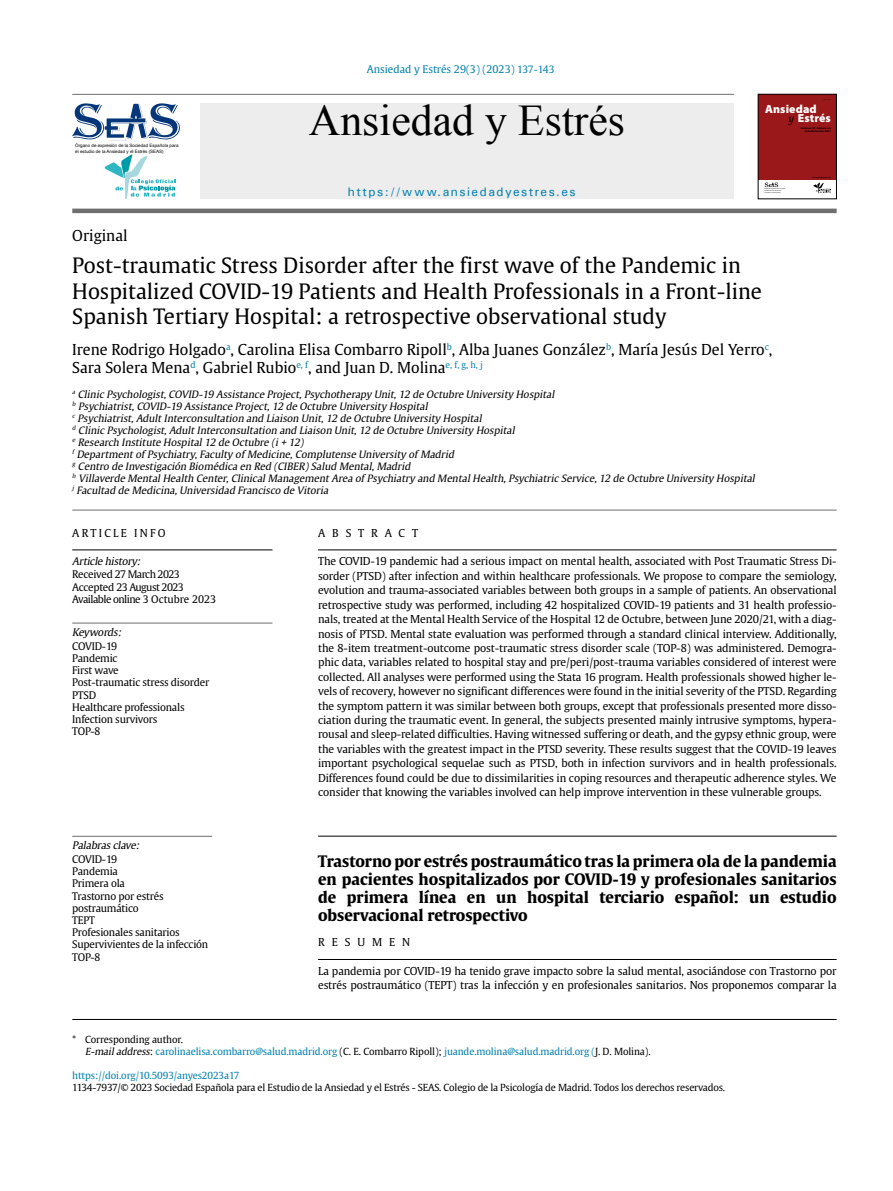
<style>
.page{position:relative;width:893px;height:1191px;background:#fff}
.page>*{position:absolute;margin:0;border:0;box-sizing:border-box;transform-origin:0 0}
.t1{font:43.8px "Times New Roman";color:#000}
.t2{font:21.15px/25.3px "Gulliver";color:#000}
.t3{font:700 15.75px/18px "Gulliver";color:#000;text-align:justify}
.t4{font:15px/18px "Gulliver";color:#000}
.t5{font:12.45px "Univers";letter-spacing:.12em;color:#0080ad}
.t6{font:900 11.7px "Myriad Pro";letter-spacing:.01em;color:#fff}
.t7{font:10.8px/14.4px "Gulliver";letter-spacing:-.01em;color:#000;text-align:justify}
.t8{font:10.8px "Gulliver";letter-spacing:.64em;color:#000}
.t9{font:10.8px "Gulliver";letter-spacing:.205em;color:#000}
.t10{font:10.5px "Gulliver";color:#0080ad}
.t11{font:10.35px/12.3px "Gulliver";letter-spacing:-.02em;color:#000}
.t12{font:10.35px/12.3px "Gulliver";letter-spacing:-.05em;color:#000}
.t13{font:italic 10.35px "Gulliver";color:#000}
.t14{font:italic 10.05px/12px "Gulliver";color:#000}
.t15{font:9.75px/12.5px "Gulliver";letter-spacing:-.01em;color:#0080ad}
.t16{font:9.75px "Gulliver";letter-spacing:-.02em;color:#000}
.t17{font:4.5px/6px "Helvetica";color:#000}
.t18{font:700 2.4px/2.8px "ITC Avant Garde Pro";letter-spacing:.01em;color:#000;text-align:right}
.s1{font-size:10.05px}
.s2{font-family:"Palatino";font-weight:400;font-style:italic;color:#000}
.s3{color:#000}
.s4{font-style:italic;color:#000}
</style>
<div class="page">
<hr style="left:72px;top:94px;width:662px;height:1px;background:#706f6f">
<hr style="left:72px;top:209px;width:765px;height:4px;background:#706f6f">
<div style="left:200px;top:103px;width:534px;height:96px;background:#ededed"></div>
<svg style="left:105px;top:154px;width:70px;height:45px"></svg>
<svg style="left:72px;top:103px;width:108px;height:38px"></svg>
<div style="left:758px;top:94px;width:79px;height:85px;background:#9a181a"></div>
<svg style="left:813px;top:182px;width:18px;height:11px"></svg>
<svg style="left:765px;top:182px;width:13px;height:6px"></svg>
<div style="left:758px;top:94px;width:79px;height:105px;border:1px solid #000"></div>
<hr style="left:72px;top:510px;width:765px;height:1px;background:#706f6f">
<hr style="left:72px;top:1019px;width:765px;height:1px;background:#000">
<hr style="left:72px;top:549px;width:200px;height:1px;background:#000">
<hr style="left:72px;top:623px;width:200px;height:1px;background:#706f6f">
<hr style="left:318px;top:549px;width:519px;height:1px;background:#000">
<hr style="left:318px;top:836px;width:519px;height:1px;background:#000">
<hr style="left:318px;top:959px;width:519px;height:1px;background:#000">
<hr style="left:72px;top:836px;width:140px;height:1px;background:#706f6f">
<p class="t17" style="left:75px;top:142px;width:105px">Órgano de expresión de la Sociedad Española para el estudio de la Ansiedad y el Estrés (SEAS)</p>
<h3 class="t4" style="left:72px;top:226px;width:57px">Original</h3>
<p class="t10" style="left:367px;top:63px;width:189px">Ansiedad y Estrés 29(3) (2023) <span class="s1">137-143</span></p>
<h1 class="t1" style="left:309px;top:91px;width:318px">Ansiedad y Estrés</h1>
<p class="t5" style="left:348px;top:184px;width:229px">https://www.ansiedadyestres.es</p>
<p class="t6" style="left:765px;top:101px;width:53px">Ansiedad</p>
<p class="t18" style="left:801px;top:126px;width:31px">Volumen 27, Número x-x<br>Julio-Diciembre 2021</p>
<p class="t6" style="left:788px;top:110px;width:44px"><span class="s2">y</span> Estrés</p>
<h2 class="t2" style="left:72px;top:253px;width:691px">Post-traumatic Stress Disorder after the first wave of the Pandemic in<br>Hospitalized COVID-19 Patients and Health Professionals in a Front-line<br>Spanish Tertiary Hospital: a retrospective observational study</h2>
<h3 class="t4" style="left:72px;top:340px;width:702px">Irene Rodrigo Holgado<sup>a</sup>, Carolina Elisa Combarro Ripoll<sup>b</sup>, Alba Juanes González<sup>b</sup>, María Jesús Del Yerro<sup>c</sup>,<br>Sara Solera Mena<sup>d</sup>, Gabriel Rubio<sup>e,</sup> <sup>f</sup>, and Juan D. Molina<sup>e,</sup> <sup>f,</sup> <sup>g,</sup> <sup>h,</sup> <sup>j</sup></h3>
<p class="t14" style="left:72px;top:388px;width:686px"><sup>a</sup> Clinic Psychologist,COVID-19 Assistance Proj ect,Psychotherapy Unit,12 de Octubre University Hospital<br><sup>b</sup> Psychiatrist,COVID-19 Assistance Project,12 de Octubre University Hospital<br><sup>c</sup> Psychiatrist,AdultInterconsultation and Liaison Unit,12 de Octubre University Hospital<br><sup>d</sup> Clinic Psychologist,AdultInterconsultation and Liaison Unit,12 de Octubre University Hospital<br><sup>e</sup> Research Institute Hospital12 de Octubre (i+ 12)<br><sup>f</sup> Departmentof Psychiatry,Faculty of Medicine,Complutense University of Madrid<br><sup>g</sup> Centro de Investigación Biomédica en Red (CIBER)Salud Mental,Madrid<br><sup>h</sup> Villaverde MentalHealth Center,ClinicalManagementArea of Psychiatry and MentalHealth,Psychiatric Service,12 de Octubre University Hospital <sup>j</sup> Facultad de Medicina,Universidad Francisco de Vitoria</p>
<p class="t9" style="left:72px;top:526px;width:95px">ARTICLE INFO</p>
<p class="t13" style="left:72px;top:554px;width:72px">Article history:</p>
<p class="t12" style="left:72px;top:568px;width:145px">Received 27 March 2023<br>Accepted 23 August 2023<br>Available online 3 Octubre 2023</p>
<p class="t13" style="left:72px;top:625px;width:53px">Keywords:</p>
<p class="t11" style="left:72px;top:639px;width:139px">COVID-19<br>Pandemic<br>First wave<br>Post-traumatic stress disorder<br>PTSD<br>Healthcare professionals<br>Infection survivors<br>TOP-8</p>
<p class="t13" style="left:72px;top:839px;width:71px">Palabrasclave:</p>
<p class="t11" style="left:72px;top:852px;width:137px">COVID-19<br>Pandemia<br>Primera ola<br>Trastorno por estrés postraumático<br>TEPT<br>Profesionales sanitarios<br>Supervivientes de la infección<br>TOP-8</p>
<p class="t8" style="left:318px;top:526px;width:102px">ABSTRACT</p>
<p class="t7" style="left:318px;top:554px;width:520px">The COVID-19 pandemic had a serious impact on mental health, associated with Post Traumatic Stress Di&shy;sorder (PTSD) after infection and within healthcare professionals. We propose to compare the semiology, evolution and trauma-associated variables between both groups in a sample of patients. An observational retrospective study was performed, including 42 hospitalized COVID-19 patients and 31 health professio&shy;nals, treated at the Mental Health Service of the Hospital 12 de Octubre, between June 2020/21, with a diag&shy;nosis of PTSD. Mental state evaluation was performed through a standard clinical interview. Additionally, the 8-item treatment-outcome post-traumatic stress disorder scale (TOP-8) was administered. Demogra&shy;phic data, variables related to hospital stay and pre/peri/post-trauma variables considered of interest were collected. All analyses were performed using the Stata 16 program. Health professionals showed higher le&shy;vels of recovery, however no significant differences were found in the initial severity of the PTSD. Regarding the symptom pattern it was similar between both groups, except that professionals presented more disso&shy;ciation during the traumatic event. In general, the subjects presented mainly intrusive symptoms, hypera&shy;rousal and sleep-related difficulties. Having witnessed suffering or death, and the gypsy ethnic group, were the variables with the greatest impact in the PTSD severity. These results suggest that the COVID-19 leaves important psychological sequelae such as PTSD, both in infection survivors and in health professionals.<br>Differences found could be due to dissimilarities in coping resources and therapeutic adherence styles. We consider that knowing the variables involved can help improve intervention in these vulnerable groups.</p>
<h3 class="t3" style="left:318px;top:851px;width:520px">Trastorno por estrés postraumático tras la primera ola de la pandemia en pacientes hospitalizados por COVID-19 y profesionales sanitarios de primera línea en un hospital terciario español: un estudio observacional retrospectivo</h3>
<p class="t8" style="left:318px;top:935px;width:94px">RESUMEN</p>
<p class="t7" style="left:318px;top:963px;width:520px">La pandemia por COVID-19 ha tenido grave impacto sobre la salud mental, asociándose con Trastorno por estrés postraumático (TEPT) tras la infección y en profesionales sanitarios. Nos proponemos comparar la</p>
<p class="t15" style="left:85px;top:1033px;width:567px;text-indent:-13px"><span class="s3">* Corresponding author.<br></span><span class="s4">E-mailaddress</span><span class="s3">:</span> carolinaelisa.combarro@salud.madrid.org <span class="s3">(C. E. Combarro Ripoll);</span> juande.molina@salud.madrid.org (<span class="s3">J. D. Molina).</span></p>
<p class="t15" style="left:72px;top:1068px;width:169px">https://doi.org/10.5093/anyes2023a17</p>
<p class="t16" style="left:72px;top:1081px;width:654px">1134-7937/© 2023 Sociedad Española para el Estudio de la Ansiedad y el Estrés - SEAS. Colegio de la Psicología de Madrid. Todos los derechos reservados.</p>
</div>
